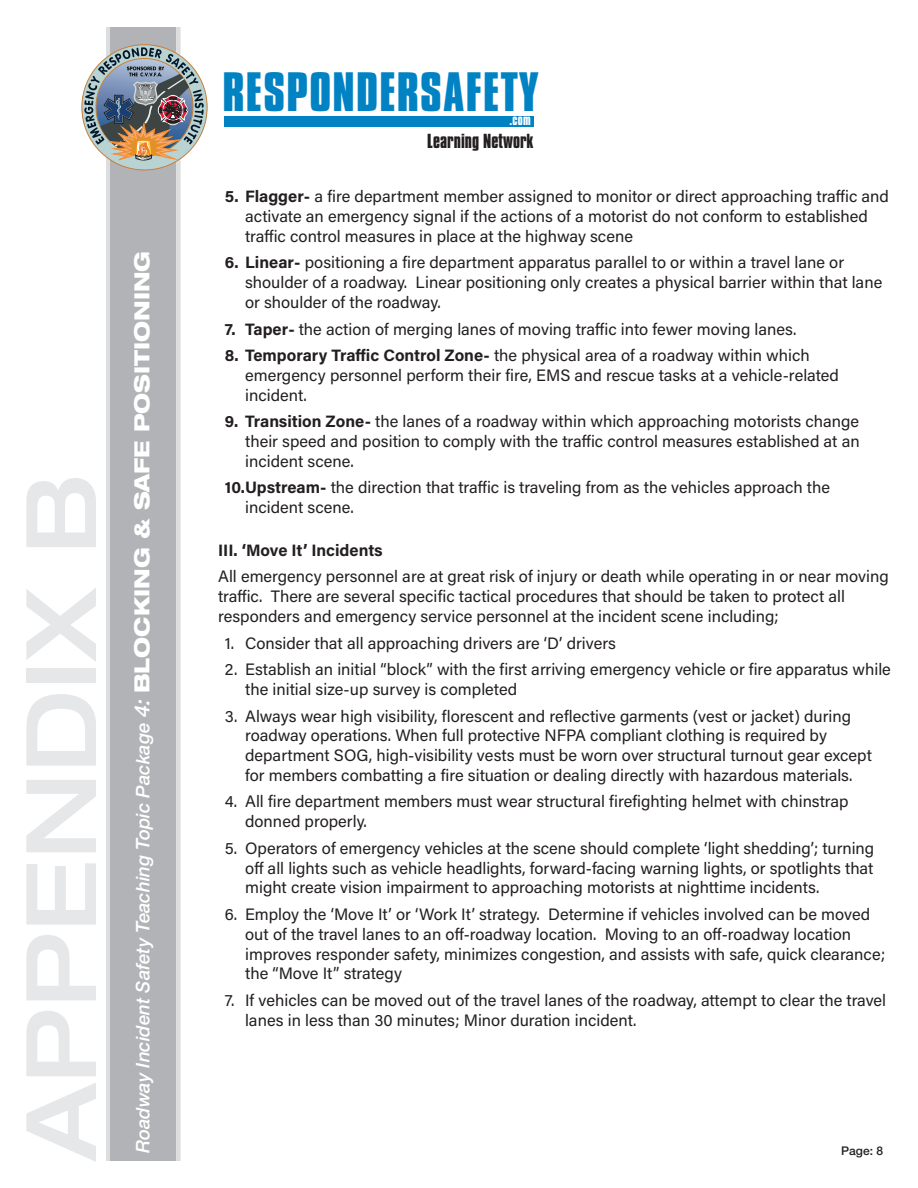
<style>
.page{position:relative;width:918px;height:1188px;background:#fff}
.page>*{position:absolute;margin:0;border:0;box-sizing:border-box;transform-origin:0 0}
.t1{font:500 expanded 97.5px "Helvetica Neue";color:#e6e7e9}
.t2{font:700 47.7px "Compacta BT";letter-spacing:.025em;color:#0082c3}
.t3{font:italic 500 18.75px "Helvetica Neue";letter-spacing:-.01em;color:#fff}
.t4{font:700 17.55px "Compacta BT";color:#231f20}
.t5{font:16.5px/19.8px "Acumin Pro";color:#231f20}
.t6{font:700 16.5px "Acumin Pro";color:#231f20}
.t7{font:700 12.6px "Compacta BT";color:#fff}
.t8{font:500 12px "Helvetica Neue";color:#231f20}
.s1{font-size:21px}
.s2{font-weight:800;font-style:normal;font-stretch:expanded;font-size:21px}
.s3{font-weight:700}
</style>
<div class="page">
<div style="left:224px;top:116px;width:310px;height:11px;background:#0082c3"></div>
<div style="left:106px;top:27px;width:5px;height:1134px;background:#dcdddf"></div>
<div style="left:111px;top:27px;width:65px;height:1134px;background:#b2b3b7"></div>
<div style="left:176px;top:27px;width:5px;height:1134px;background:#dcdddf"></div>
<img style="left:82px;top:45px;width:125px;height:125px">
<p class="t1" style="left:1px;top:1161px;width:689px;rotate:-90deg">APPENDIX B</p>
<p class="t3" style="left:132px;top:1153px;width:904px;rotate:-90deg">Roadway Incident Safety Teaching Topic Package <span class="s1">4:</span> <span class="s2">BLOCKING &amp; SAFE POSITIONING</span></p>
<h2 class="t2" style="left:223px;top:63px;width:317px">RESPONDERSAFETY</h2>
<p class="t7" style="left:509px;top:113px;width:23px">.com</p>
<p class="t4" style="left:427px;top:131px;width:108px">Learning Network</p>
<p class="t5" style="left:245px;top:186px;width:645px;text-indent:-20px"><span class="s3">5. Flagger-</span> a fire department member assigned to monitor or direct approaching traffic and activate an emergency signal if the actions of a motorist do not conform to established traffic control measures in place at the highway scene</p>
<p class="t5" style="left:245px;top:252px;width:639px;text-indent:-20px"><span class="s3">6. Linear-</span> positioning a fire department apparatus parallel to or within a travel lane or shoulder of a roadway. Linear positioning only creates a physical barrier within that lane or shoulder of the roadway.</p>
<p class="t5" style="left:225px;top:318px;width:573px"><span class="s3">7. Taper-</span> the action of merging lanes of moving traffic into fewer moving lanes.</p>
<p class="t5" style="left:245px;top:345px;width:595px;text-indent:-20px"><span class="s3">8. Temporary Traffic Control Zone-</span> the physical area of a roadway within which emergency personnel perform their fire, EMS and rescue tasks at a vehicle-related incident.</p>
<p class="t5" style="left:245px;top:411px;width:616px;text-align:justify;text-indent:-20px"><span class="s3">9. Transition Zone-</span> the lanes of a roadway within which approaching motorists change their speed and position to comply with the traffic control measures established at an incident scene.</p>
<p class="t5" style="left:245px;top:477px;width:587px;text-indent:-20px"><span class="s3">10.Upstream-</span> the direction that traffic is traveling from as the vehicles approach the incident scene.</p>
<p class="t6" style="left:218px;top:539px;width:166px">III. ‘Move It’ Incidents</p>
<p class="t5" style="left:218px;top:566px;width:672px">All emergency personnel are at great risk of injury or death while operating in or near moving traffic. There are several specific tactical procedures that should be taken to protect all responders and emergency service personnel at the incident scene including;</p>
<p class="t5" style="left:225px;top:632px;width:393px">1. Consider that all approaching drivers are ‘D’ drivers</p>
<p class="t5" style="left:245px;top:659px;width:647px;text-indent:-20px">2. Establish an initial “block” with the first arriving emergency vehicle or fire apparatus while the initial size-up survey is completed</p>
<p class="t5" style="left:245px;top:705px;width:628px;text-indent:-20px">3. Always wear high visibility, florescent and reflective garments (vest or jacket) during roadway operations. When full protective NFPA compliant clothing is required by department SOG, high-visibility vests must be worn over structural turnout gear except for members combatting a fire situation or dealing directly with hazardous materials.</p>
<p class="t5" style="left:245px;top:791px;width:605px;text-indent:-20px">4. All fire department members must wear structural firefighting helmet with chinstrap donned properly.</p>
<p class="t5" style="left:245px;top:837px;width:631px;text-align:justify;text-indent:-20px">5. Operators of emergency vehicles at the scene should complete ‘light shedding’; turning off all lights such as vehicle headlights, forward-facing warning lights, or spotlights that might create vision impairment to approaching motorists at nighttime incidents.</p>
<p class="t5" style="left:245px;top:904px;width:642px;text-indent:-20px">6. Employ the ‘Move It’ or ‘Work It’ strategy. Determine if vehicles involved can be moved out of the travel lanes to an off-roadway location. Moving to an off-roadway location improves responder safety, minimizes congestion, and assists with safe, quick clearance; the “Move It” strategy</p>
<p class="t5" style="left:245px;top:990px;width:643px;text-indent:-20px">7. If vehicles can be moved out of the travel lanes of the roadway, attempt to clear the travel lanes in less than 30 minutes; Minor duration incident.</p>
<p class="t8" style="left:841px;top:1143px;width:43px">Page: 8</p>
</div>
